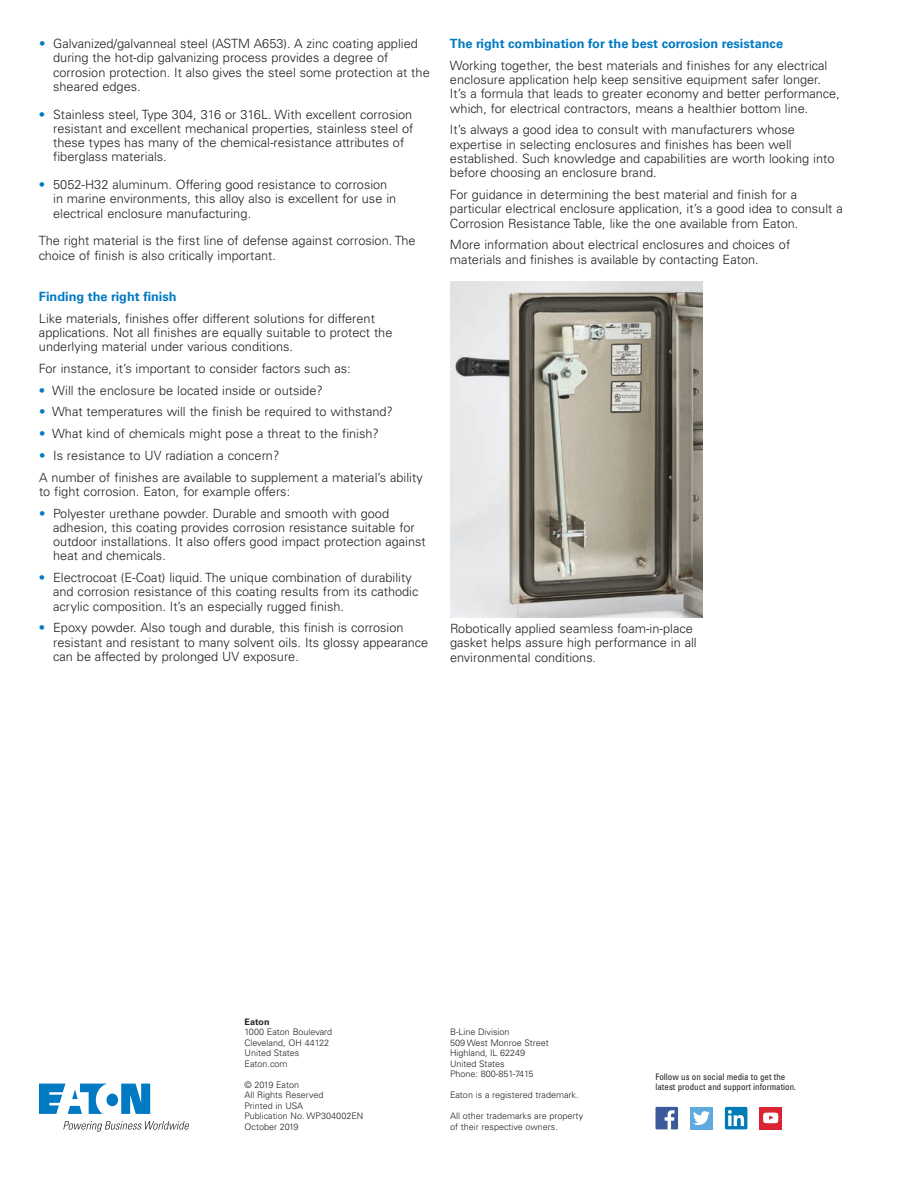
<style>
.page{position:relative;width:918px;height:1188px;background:#fff}
.page>*{position:absolute;margin:0;border:0;box-sizing:border-box;transform-origin:0 0}
._02_Body__8_5_pt{font:300 12.75px/14.2px "Univers LT Std";color:#231f20}
._05_Caption_Body{font:300 12.75px/14.2px "Univers LT Std";color:#231f20}
._02_Body_Head__8_5_p{font:700 12.75px "Univers LT Std";color:#007ac2}
._09_Backpage_Body{font:300 9px/10.5px "Univers LT Std";color:#231f20}
.t1{font:condensed 9px/10.5px "Univers LT Std";color:#231f20}
._09_Backpage_Body-2{font:700 9px "Univers LT Std";color:#231f20}
.s1{color:#007ac2}
.s2{font-size:11.25px}
</style>
<div class="page">
<img style="left:450px;top:281px;width:253px;height:336px">
<svg style="left:656px;top:1107px;width:22px;height:22px"></svg>
<div style="left:690px;top:1107px;width:23px;height:22px;background:#5ea9dd"></div>
<svg style="left:693px;top:1111px;width:17px;height:14px"></svg>
<div style="left:725px;top:1107px;width:22px;height:22px;background:#007bb6;border-radius:2px"></div>
<svg style="left:728px;top:1110px;width:16px;height:16px"></svg>
<div style="left:760px;top:1107px;width:22px;height:22px;background:#da2431"></div>
<svg style="left:763px;top:1113px;width:15px;height:10px"></svg>
<svg style="left:39px;top:1084px;width:111px;height:30px"></svg>
<svg style="left:63px;top:1121px;width:126px;height:11px"></svg>
<p class="_05_Caption_Body" style="left:53px;top:37px;width:378px;text-indent:-14px"><span class="s1">•</span> Galvanized/galvanneal steel (ASTM A653). A zinc coating applied during the hot-dip galvanizing process provides a degree of corrosion protection. It also gives the steel some protection at the sheared edges.</p>
<p class="_05_Caption_Body" style="left:53px;top:107px;width:362px;text-indent:-14px"><span class="s1">•</span> Stainless steel, Type 304, 316 or 316L. With excellent corrosion resistant and excellent mechanical properties, stainless steel of these types has many of the chemical-resistance attributes of fiberglass materials.</p>
<p class="_05_Caption_Body" style="left:53px;top:178px;width:345px;text-indent:-14px"><span class="s1">•</span> 5052-H32 aluminum. Offering good resistance to corrosion in marine environments, this alloy also is excellent for use in electrical enclosure manufacturing.</p>
<p class="_05_Caption_Body" style="left:39px;top:234px;width:378px">The right material is the first line of defense against corrosion. The choice of finish is also critically important.</p>
<p class="_02_Body_Head__8_5_p" style="left:39px;top:289px;width:139px">Finding the right finish</p>
<p class="_02_Body__8_5_pt" style="left:39px;top:311px;width:355px">Like materials, finishes offer different solutions for different applications. Not all finishes are equally suitable to protect the underlying material under various conditions.</p>
<p class="_02_Body__8_5_pt" style="left:39px;top:361px;width:313px">For instance, it’s important to consider factors such as:</p>
<p class="_02_Body__8_5_pt" style="left:39px;top:383px;width:285px"><span class="s1">•</span> Will the enclosure be located inside or outside?</p>
<p class="_02_Body__8_5_pt" style="left:39px;top:405px;width:355px"><span class="s1">•</span> What temperatures will the finish be required to withstand?</p>
<p class="_02_Body__8_5_pt" style="left:39px;top:427px;width:341px"><span class="s1">•</span> What kind of chemicals might pose a threat to the finish?</p>
<p class="_02_Body__8_5_pt" style="left:39px;top:448px;width:242px"><span class="s1">•</span> Is resistance to UV radiation a concern?</p>
<p class="_02_Body__8_5_pt" style="left:39px;top:470px;width:385px">A number of finishes are available to supplement a material’s ability to fight corrosion. Eaton, for example offers:</p>
<p class="_02_Body__8_5_pt" style="left:53px;top:506px;width:374px;text-indent:-14px"><span class="s1">•</span> Polyester urethane powder. Durable and smooth with good adhesion, this coating provides corrosion resistance suitable for outdoor installations. It also offers good impact protection against heat and chemicals.</p>
<p class="_02_Body__8_5_pt" style="left:53px;top:571px;width:367px;text-indent:-14px"><span class="s1">•</span> Electrocoat (E-Coat) liquid. The unique combination of durability and corrosion resistance of this coating results from its cathodic acrylic composition. It’s an especially rugged finish.</p>
<p class="_02_Body__8_5_pt" style="left:53px;top:621px;width:377px;text-indent:-14px"><span class="s1">•</span> Epoxy powder. Also tough and durable, this finish is corrosion resistant and resistant to many solvent oils. Its glossy appearance can be affected by prolonged UV exposure.</p>
<p class="_02_Body_Head__8_5_p" style="left:450px;top:36px;width:335px">The right combination for the best corrosion resistance</p>
<p class="_02_Body__8_5_pt" style="left:450px;top:58px;width:391px">Working together, the best materials and finishes for any electrical enclosure application help keep sensitive equipment safer longer.<br>It’s a formula that leads to greater economy and better performance, which, for electrical contractors, means a healthier bottom line.</p>
<p class="_02_Body__8_5_pt" style="left:450px;top:123px;width:386px">It’s always a good idea to consult with manufacturers whose expertise in selecting enclosures and finishes has been well established. Such knowledge and capabilities are worth looking into before choosing an enclosure brand.</p>
<p class="_02_Body__8_5_pt" style="left:450px;top:187px;width:394px">For guidance in determining the best material and finish for a particular electrical enclosure application, it’s a good idea to consult a<br>Corrosion Resistance Table, like the one available from Eaton.</p>
<p class="_02_Body__8_5_pt" style="left:450px;top:238px;width:342px">More information about electrical enclosures and choices of materials and finishes is available by contacting Eaton.</p>
<p class="_05_Caption_Body" style="left:450px;top:622px;width:248px">Robotically applied seamless foam-in-place gasket helps assure high performance in all environmental conditions<span class="s2">.</span></p>
<p class="_09_Backpage_Body-2" style="left:245px;top:1016px;width:27px">Eaton</p>
<p class="_09_Backpage_Body" style="left:245px;top:1027px;width:89px">1000 Eaton Boulevard</p>
<p class="_09_Backpage_Body" style="left:245px;top:1037px;width:86px">Cleveland, OH 44122</p>
<p class="_09_Backpage_Body" style="left:245px;top:1048px;width:56px">United States</p>
<p class="_09_Backpage_Body" style="left:245px;top:1058px;width:45px">Eaton.com</p>
<p class="_09_Backpage_Body" style="left:245px;top:1079px;width:56px">© 2019 Eaton</p>
<p class="_09_Backpage_Body" style="left:245px;top:1090px;width:81px">All Rights Reserved</p>
<p class="_09_Backpage_Body" style="left:245px;top:1100px;width:60px">Printed in USA</p>
<p class="_09_Backpage_Body" style="left:245px;top:1111px;width:120px">Publication No. WP304002EN</p>
<p class="_09_Backpage_Body" style="left:245px;top:1121px;width:56px">October 2019</p>
<p class="_09_Backpage_Body" style="left:450px;top:1027px;width:61px">B-Line Division</p>
<p class="_09_Backpage_Body" style="left:450px;top:1037px;width:100px">509 West Monroe Street</p>
<p class="_09_Backpage_Body" style="left:450px;top:1048px;width:77px">Highland, IL 62249</p>
<p class="_09_Backpage_Body" style="left:450px;top:1058px;width:56px">United States</p>
<p class="_09_Backpage_Body" style="left:450px;top:1069px;width:85px">Phone: 800-851-7415</p>
<p class="_09_Backpage_Body" style="left:450px;top:1090px;width:130px">Eaton is a registered trademark.</p>
<p class="_09_Backpage_Body" style="left:450px;top:1111px;width:135px">All other trademarks are property of their respective owners.</p>
<p class="t1" style="left:656px;top:1071px;width:142px">Follow us on social media to get the latest product and support information.</p>
</div>
